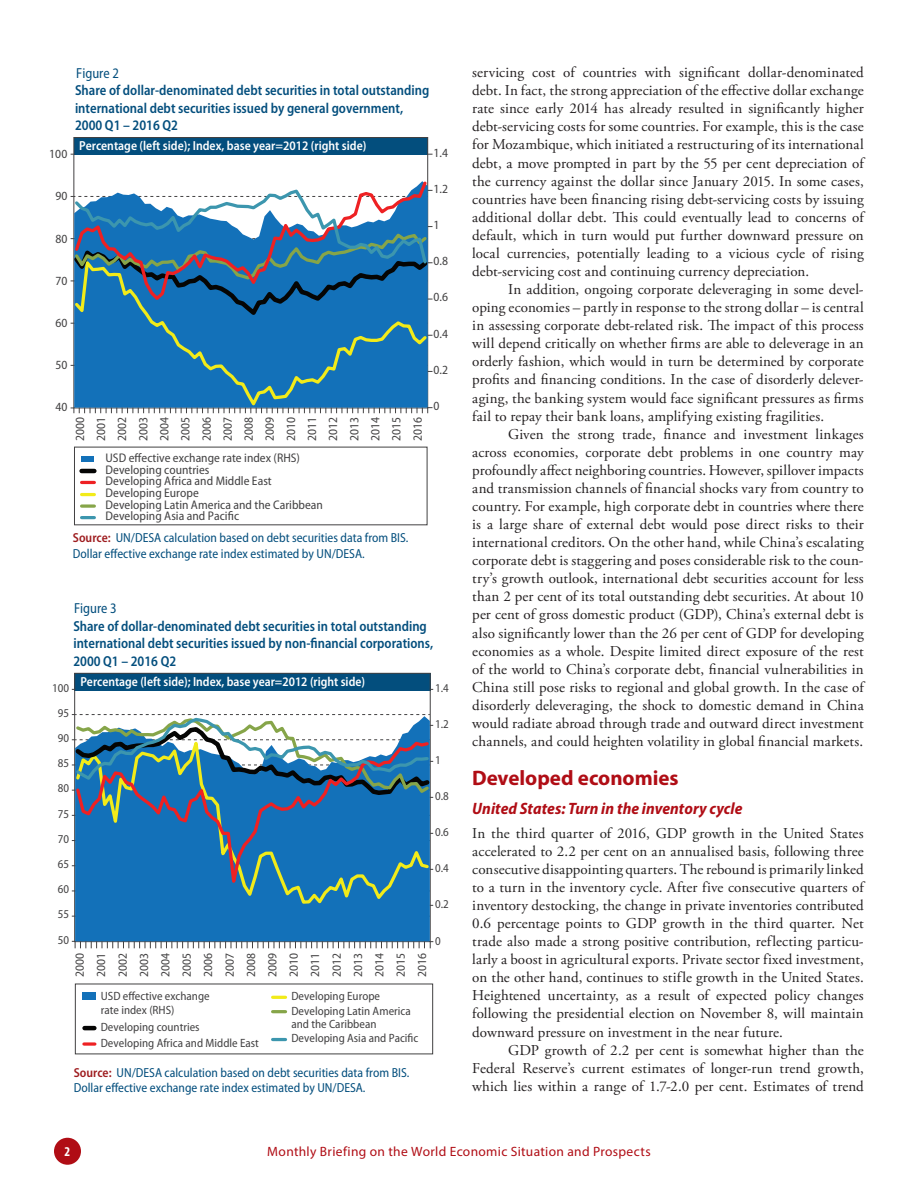
<style>
.page{position:relative;width:918px;height:1188px;background:#fff}
.page>*{position:absolute;margin:0;border:0;box-sizing:border-box;transform-origin:0 0}
.HL1{font:700 21px "Myriad Pro";color:#b00d15}
.HL2_below_HL1{font:italic 700 semi-condensed 16.5px "Myriad Pro";letter-spacing:.005em;color:#b00d15}
.BodyText{font:15px/18.1px "Adobe Garamond Pro";letter-spacing:.01em;color:#231f20;text-align:justify}
.BodyText1st{font:15px/18.1px "Adobe Garamond Pro";letter-spacing:.01em;color:#231f20;text-align:justify}
.t1{font:600 semi-condensed 14.55px/17.4px "Myriad Pro";color:#034e7d;scale:.94 1}
.t2{font:13.5px "Myriad Pro";letter-spacing:.025em;color:#b00d15}
.t3{font:700 condensed 13.5px "Myriad Pro";color:#fff}
.t4{font:semi-condensed 13.05px/15.8px "Myriad Pro";color:#034e7d}
.t5{font:600 semi-condensed 13.05px "Myriad Pro";color:#fff}
.t6{font:600 semi-condensed 13.05px "Myriad Pro";color:#fff;scale:.96 1}
.t7{font:semi-condensed 12.6px/21.1px "Myriad Pro";color:#424142;text-align:justify}
.t8{font:semi-condensed 12.45px/21.5px "Myriad Pro";color:#424142;text-align:justify}
.t9{font:semi-condensed 12px/13.5px "Myriad Pro";color:#424142}
.s1{font-weight:400}
.s2{font-weight:600;color:#9e1c1f}
.s3{color:#222}
</style>
<div class="page">
<div style="left:54px;top:1138px;width:27px;height:27px;background:#b00d15;border-radius:50%"></div>
<div style="left:74px;top:138px;width:354px;height:17px;background:#034e7d"></div>
<svg style="left:71px;top:407px;width:362px;height:6px"></svg>
<svg style="left:72px;top:324px;width:358px;height:87px;background:#257ab2"></svg>
<svg style="left:70px;top:187px;width:363px;height:137px"></svg>
<div style="left:82px;top:457px;width:12px;height:5px;background:#1371b9"></div>
<svg style="left:82px;top:493px;width:12px;height:3px"></svg>
<hr style="left:82px;top:469px;width:12px;height:4px;background:#050504">
<svg style="left:82px;top:504px;width:12px;height:4px"></svg>
<svg style="left:82px;top:481px;width:12px;height:3px"></svg>
<svg style="left:82px;top:516px;width:12px;height:3px"></svg>
<div style="left:75px;top:673px;width:356px;height:18px;background:#034e7d"></div>
<div style="left:75px;top:907px;width:355px;height:34px;background:#1371b9"></div>
<svg style="left:72px;top:916px;width:358px;height:1px"></svg>
<svg style="left:72px;top:941px;width:361px;height:7px"></svg>
<div style="left:74px;top:901px;width:357px;height:6px;background:#1371b9"></div>
<svg style="left:74px;top:798px;width:357px;height:103px;background:#2473ac"></svg>
<svg style="left:72px;top:714px;width:361px;height:84px"></svg>
<div style="left:82px;top:992px;width:14px;height:8px;background:#1371b9"></div>
<svg style="left:273px;top:996px;width:13px;height:3px"></svg>
<svg style="left:85px;top:1026px;width:9px;height:4px"></svg>
<svg style="left:273px;top:1010px;width:13px;height:3px"></svg>
<svg style="left:84px;top:1042px;width:11px;height:4px"></svg>
<svg style="left:273px;top:1038px;width:13px;height:3px"></svg>
<p class="t7" style="left:49px;top:143px;width:20px">100</p>
<p class="t1" style="left:75px;top:64px;width:379px"><span class="s1">Figure 2<br></span>Share of dollar-denominated debt securities in total outstanding international debt securities issued by general government, 2000 Q1 – 2016 Q2</p>
<p class="t5" style="left:79px;top:139px;width:289px">Percentage (left side); Index, base year=2012 (right side)</p>
<p class="t7" style="left:434px;top:142px;width:16px">1.4</p>
<p class="t7" style="left:55px;top:186px;width:13px">90</p>
<p class="t7" style="left:55px;top:228px;width:13px">80</p>
<p class="t7" style="left:55px;top:270px;width:13px">70</p>
<p class="t7" style="left:55px;top:312px;width:13px">60</p>
<p class="t7" style="left:55px;top:355px;width:13px">50</p>
<p class="t7" style="left:434px;top:178px;width:16px">1.2</p>
<p class="t7" style="left:434px;top:214px;width:7px">1</p>
<p class="t7" style="left:434px;top:251px;width:16px">0.8</p>
<p class="t7" style="left:434px;top:287px;width:16px">0.6</p>
<p class="t7" style="left:434px;top:323px;width:16px">0.4</p>
<p class="t7" style="left:434px;top:359px;width:16px">0.2</p>
<p class="t7" style="left:55px;top:397px;width:13px">40</p>
<p class="t7" style="left:70px;top:441px;width:25px;rotate:-90deg">2000<br>2001<br>2002<br>2003<br>2004<br>2005<br>2006<br>2007<br>2008<br>2009<br>2010<br>2011<br>2012<br>2013<br>2014<br>2015<br>2016</p>
<p class="t7" style="left:106px;top:448px;width:196px">USD effective exchange rate index (RHS)</p>
<p class="t7" style="left:106px;top:483px;width:95px">Developing Europe</p>
<p class="t7" style="left:106px;top:459px;width:105px">Developing countries</p>
<p class="t7" style="left:106px;top:494px;width:219px">Developing Latin America and the Caribbean</p>
<p class="t7" style="left:106px;top:471px;width:168px">Developing Africa and Middle East</p>
<p class="t7" style="left:106px;top:506px;width:135px">Developing Asia and Pacific</p>
<p class="t7" style="left:434px;top:395px;width:7px">0</p>
<p class="t4" style="left:73px;top:530px;width:337px"><span class="s2">Source:</span> UN/DESA calculation based on debt securities data from BIS.<br>Dollar effective exchange rate index estimated by UN/DESA.</p>
<p class="t1" style="left:73px;top:600px;width:384px"><span class="s1">Figure 3<br></span>Share of dollar-denominated debt securities in total outstanding international debt securities issued by non-financial corporations, 2000 Q1 – 2016 Q2</p>
<p class="t9" style="left:52px;top:681px;width:19px">100</p>
<p class="t9" style="left:58px;top:706px;width:13px">95</p>
<p class="t9" style="left:58px;top:731px;width:13px">90</p>
<p class="t9" style="left:58px;top:757px;width:13px">85</p>
<p class="t9" style="left:58px;top:782px;width:13px">80</p>
<p class="t9" style="left:58px;top:807px;width:13px">75</p>
<p class="t9" style="left:58px;top:832px;width:13px">70</p>
<p class="t9" style="left:58px;top:857px;width:13px">65</p>
<p class="t9" style="left:58px;top:883px;width:13px">60</p>
<p class="t9" style="left:58px;top:908px;width:13px">55</p>
<p class="t9" style="left:58px;top:933px;width:13px">50</p>
<p class="t6" style="left:80px;top:675px;width:298px">Percentage (left side); Index, base year=2012 (right side)</p>
<p class="t8" style="left:69px;top:977px;width:25px;rotate:-90deg">2000<br>2001<br>2002<br>2003<br>2004<br>2005<br>2006<br>2007<br>2008<br>2009<br>2010<br>2011<br>2012<br>2013<br>2014<br>2015<br>2016</p>
<p class="t9" style="left:101px;top:990px;width:110px">USD effective exchange rate index (RHS)</p>
<p class="t9" style="left:291px;top:990px;width:90px">Developing Europe</p>
<p class="t9" style="left:101px;top:1021px;width:100px">Developing countries</p>
<p class="t9" style="left:291px;top:1004px;width:121px">Developing Latin America and the Caribbean</p>
<p class="t9" style="left:101px;top:1036px;width:160px">Developing Africa and Middle East</p>
<p class="t9" style="left:291px;top:1032px;width:129px">Developing Asia and Pacific</p>
<p class="t4" style="left:74px;top:1065px;width:337px"><span class="s2">Source:</span> UN/DESA calculation based on debt securities data from BIS.<br>Dollar effective exchange rate index estimated by UN/DESA.</p>
<p class="t9" style="left:435px;top:681px;width:15px">1.4</p>
<p class="t9" style="left:435px;top:717px;width:15px">1.2</p>
<p class="t9" style="left:435px;top:753px;width:7px">1</p>
<p class="t9" style="left:435px;top:789px;width:15px">0.8</p>
<p class="t9" style="left:435px;top:825px;width:15px">0.6</p>
<p class="t9" style="left:435px;top:861px;width:15px">0.4</p>
<p class="t9" style="left:435px;top:897px;width:15px">0.2</p>
<p class="t9" style="left:435px;top:935px;width:7px">0</p>
<p class="BodyText" style="left:472px;top:64px;width:393px">servicing cost of countries with significant dollar-denominated debt. In fact, the strong appreciation of the effective dollar exchange rate since early 2014 has already resulted in significantly higher debt-servicing costs for some countries. For example, this is the case for Mozambique, which initiated a restructuring of its international debt, a move prompted in part by the 55 per cent depreciation of the currency against the dollar since January 2015. In some cases, countries have been financing rising debt-servicing costs by issuing additional dollar debt. This could eventually lead to concerns of default, which in turn would put further downward pressure on local currencies, potentially leading to a vicious cycle of rising debt-servicing cost and continuing currency depreciation.</p>
<p class="BodyText" style="left:472px;top:281px;width:393px;text-indent:36px">In addition, ongoing corporate deleveraging in some devel&shy;oping economies – partly in response to the strong dollar – is central in assessing corporate debt-related risk. The impact of this process will depend critically on whether firms are able to deleverage in an orderly fashion, which would in turn be determined by corporate profits and financing conditions. In the case of disorderly delever&shy;aging, the banking system would face significant pressures as firms fail to repay their bank loans, amplifying existing fragilities.</p>
<p class="BodyText" style="left:472px;top:425px;width:393px;text-indent:36px">Given the strong trade, finance and investment linkages across economies, corporate debt problems in one country may profoundly affect neighboring countries. However, spillover impacts and transmission channels of financial shocks vary from country to country. For example, high corporate debt in countries where there is a large share of external debt would pose direct risks to their international creditors. On the other hand, while China’s escalating corporate debt is staggering and poses considerable risk to the coun&shy;try’s growth outlook, international debt securities account for less than 2 per cent of its total outstanding debt securities. At about 10 per cent of gross domestic product (GDP), China’s external debt is also significantly lower than the 26 per cent of GDP for developing economies as a whole. Despite limited direct exposure of the rest of the world to China’s corporate debt, financial vulnerabilities in China still pose risks to regional and global growth. In the case of disorderly deleveraging, the shock to domestic demand in China would radiate abroad through trade and outward direct investment channels, and could heighten volatility in global financial markets.</p>
<p class="HL1" style="left:472px;top:764px;width:208px">Developed economies</p>
<p class="HL2_below_HL1" style="left:472px;top:799px;width:272px">United States: Turn in the inventory cycle</p>
<p class="BodyText1st" style="left:472px;top:824px;width:393px"><span class="s3">In the third quarter of 2016, GDP growth in the United States accelerated to 2.2 per cent on an annualised basis, following three consecutive disappointing quarters</span>. The rebound is primarily linked to a turn in the inventory cycle. After five consecutive quarters of inventory destocking, the change in private inventories contributed 0.6 percentage points to GDP growth in the third quarter. Net trade also made a strong positive contribution, reflecting particu&shy;larly a boost in agricultural exports. Private sector fixed investment, on the other hand, continues to stifle growth in the United States.<br>Heightened uncertainty, as a result of expected policy changes following the presidential election on November 8, will maintain downward pressure on investment in the near future.</p>
<p class="BodyText" style="left:472px;top:1041px;width:393px;text-indent:36px">GDP growth of 2.2 per cent is somewhat higher than the Federal Reserve’s current estimates of longer-run trend growth, which lies within a range of 1.7-2.0 per cent. Estimates of trend</p>
<p class="t3" style="left:65px;top:1143px;width:7px">2</p>
<p class="t2" style="left:267px;top:1144px;width:385px">Monthly Briefing on the World Economic Situation and Prospects</p>
</div>
